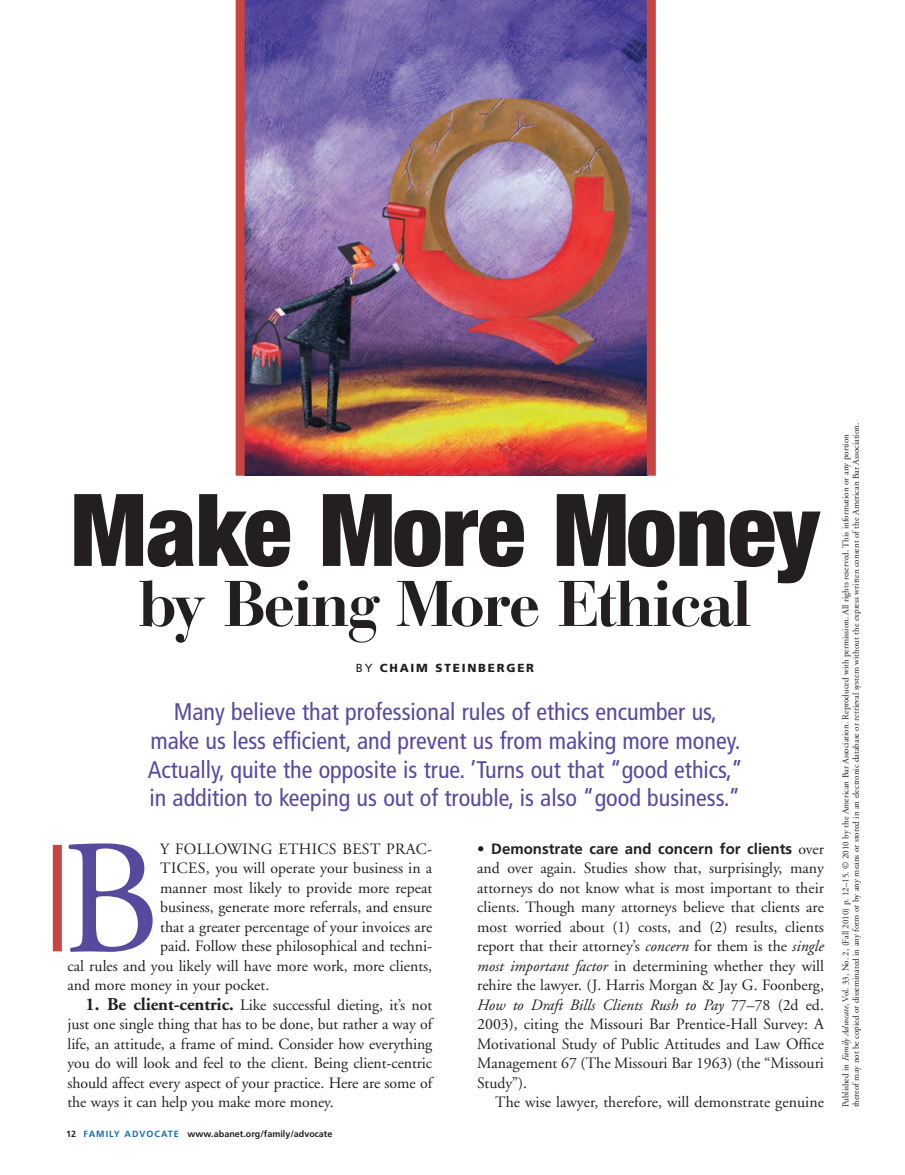
<style>
.page{position:relative;width:905px;height:1175px;background:#fff}
.page>*{position:absolute;margin:0;border:0;box-sizing:border-box;transform-origin:0 0}
.t1{font:162.75px "Adobe Garamond";color:#564a9f}
.t2{font:900 condensed 100.5px "Helvetica Neue";letter-spacing:-.005em;color:#231f20}
.t3{font:700 67.5px "Bauer Bodoni BT";letter-spacing:-.01em;color:#231f20}
.t4{font:condensed 24px/28.5px "Frutiger LT";color:#564a9f;text-align:center}
.t5{font:15.75px/19.5px "Adobe Garamond";color:#231f20;text-align:justify}
.t6{font:15.75px "Adobe Garamond";letter-spacing:.025em;color:#231f20}
.t7{font:700 15px "Frutiger LT";color:#231f20}
.t8{font:900 11.7px "Frutiger LT";letter-spacing:.155em;color:#231f20}
.t9{font:9px/10.5px "Adobe Garamond";color:#231f20}
.t10{font:700 9px "Frutiger LT";color:#231f20}
.s1{font-weight:400}
.s2{font-weight:700;font-size:18px}
.s3{color:#126db7}
.s4{font-family:"Adobe Garamond";font-weight:400;font-size:15.75px}
.s5{font-style:italic}
</style>
<div class="page">
<img style="left:244px;top:0;width:402px;height:476px">
<div style="left:53px;top:845px;width:9px;height:106px;background:#ca4541"></div>
<div style="left:646px;top:0;width:10px;height:476px;background:#ca4541"></div>
<div style="left:236px;top:0;width:8px;height:476px;background:#ca4541"></div>
<h2 class="t2" style="left:71px;top:468px;width:750px">Make More Money</h2>
<h3 class="t3" style="left:139px;top:563px;width:614px">by Being More Ethical</h3>
<p class="t8" style="left:356px;top:663px;width:180px"><span class="s1">BY</span> CHAIM STEINBERGER</p>
<p class="t4" style="left:148px;top:700px;width:597px">Many believe that professional rules of ethics encumber us, make us less efficient, and prevent us from making more money.<br>Actually, quite the opposite is true. ’Turns out that “good ethics,” in addition to keeping us out of trouble, is also “good business.”</p>
<h1 class="t1" style="left:62px;top:835px;width:100px">B</h1>
<p class="t6" style="left:160px;top:842px;width:273px">Y FOLLOWING ETHICS BEST PRAC-</p>
<p class="t5" style="left:160px;top:860px;width:273px">TICES, you will operate your business in a</p>
<p class="t5" style="left:160px;top:879px;width:273px">manner most likely to provide more repeat</p>
<p class="t5" style="left:160px;top:899px;width:273px">business, generate more referrals, and ensure</p>
<p class="t5" style="left:160px;top:918px;width:273px">that a greater percentage of your invoices are</p>
<p class="t5" style="left:160px;top:938px;width:273px">paid. Follow these philosophical and techni-</p>
<p class="t5" style="left:67px;top:957px;width:366px">cal rules and you likely will have more work, more clients,</p>
<p class="t5" style="left:68px;top:977px;width:203px">and more money in your pocket.</p>
<p class="t5" style="left:67px;top:996px;width:366px;text-indent:18px"><span class="s2">1. Be client-centric.</span> Like successful dieting, it’s not just one single thing that has to be done, but rather a way of life, an attitude, a frame of mind. Consider how everything you do will look and feel to the client. Being client-centric should affect every aspect of your practice. Here are some of the ways it can help you make more money.</p>
<p class="t10" style="left:66px;top:1130px;width:268px">12 <span class="s3">FAMILY ADVOCATE</span> www.abanet.org/family/advocate</p>
<p class="t7" style="left:477px;top:842px;width:348px">• Demonstrate care and concern for clients <span class="s4">over</span></p>
<p class="t5" style="left:477px;top:860px;width:348px">and over again. Studies show that, surprisingly, many attorneys do not know what is most important to their clients. Though many attorneys believe that clients are most worried about (1) costs, and (2) results, clients report that their attorney’s <span class="s5">concern</span> for them is the <span class="s5">single most important factor</span> in determining whether they will rehire the lawyer. (J. Harris Morgan &amp; Jay G. Foonberg, <span class="s5">How to Draft Bills Clients Rush to Pay</span> 77–78 (2d ed.<br>2003), citing the Missouri Bar Prentice-Hall Survey: A Motivational Study of Public Attitudes and Law Office Management 67 (The Missouri Bar 1963) (the “Missouri Study”).</p>
<p class="t5" style="left:495px;top:1094px;width:330px">The wise lawyer, therefore, will demonstrate genuine</p>
<p class="t9" style="left:841px;top:1107px;width:686px;rotate:-90deg">Published in <span class="s5">Family Advocate</span>, Vol. 33, No. 2, (Fall 2010) p. 12–15. © 2010 by the American Bar Association. Reproduced with permission. All rights reserved. This information or any portion thereof may not be copied or disseminated in any form or by any means or stored in an electronic database or retrieval system without the express written consent of the American Bar Association.</p>
</div>
